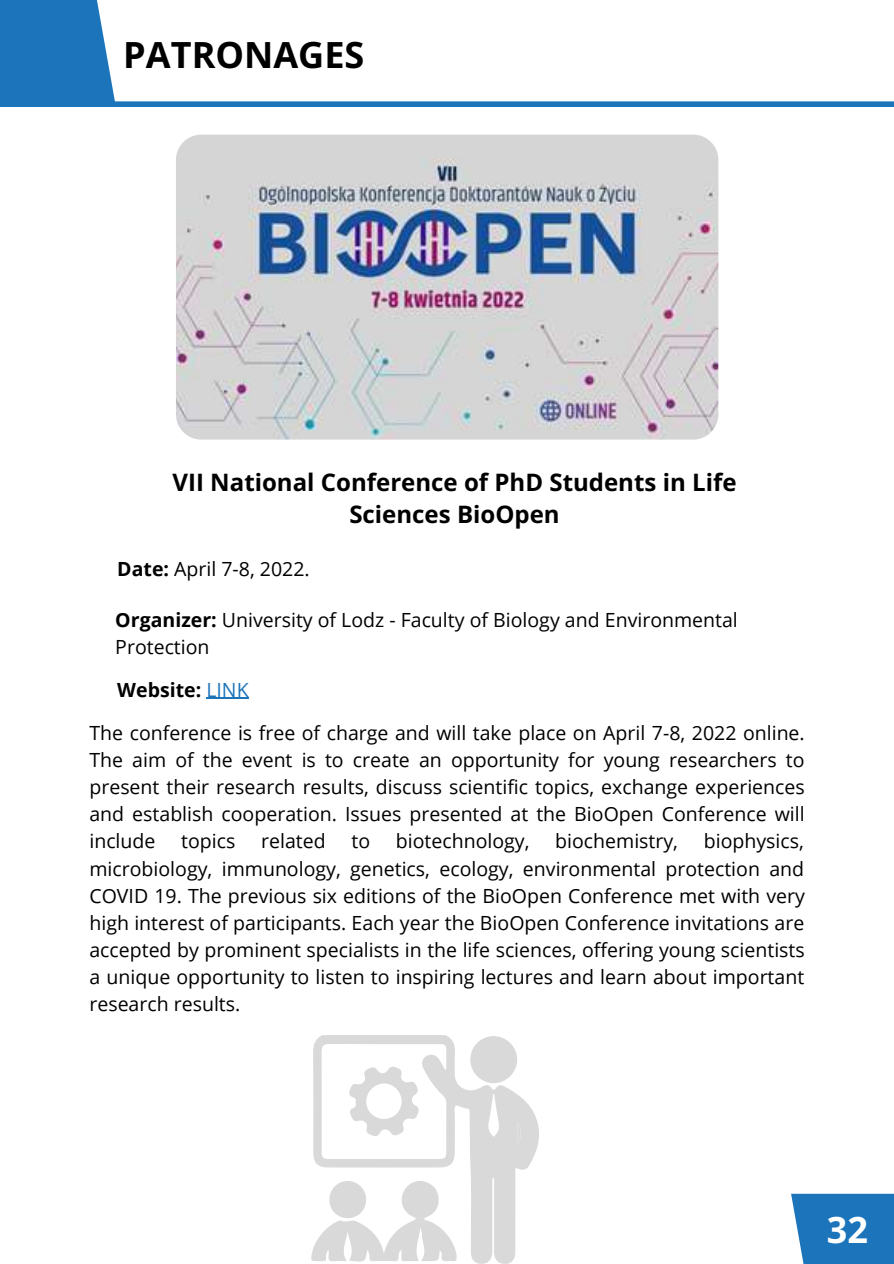
<style>
.page{position:relative;width:894px;height:1264px;background:#fff}
.page>*{position:absolute;margin:0;border:0;box-sizing:border-box;transform-origin:0 0}
.t1{font:700 36px "Open Sans";color:#000}
.t2{font:700 36px "Open Sans";color:#fff}
.t3{font:700 24px/32.7px "Open Sans";color:#000;text-align:center}
.t4{font:19.5px/27px "Open Sans";color:#000;text-align:justify}
.t5{font:700 19.5px "Open Sans";color:#000}
.s1{font-weight:700}
.s2{font-weight:400;color:#1c74bb}
</style>
<div class="page">
<svg style="left:791px;top:1193px;width:102px;height:70px;background:#2c7dbf"></svg>
<svg style="left:0;top:0;width:115px;height:101px;background:#2d7fc0"></svg>
<div style="left:0;top:101px;width:893px;height:6px;background:#1c74bb"></div>
<img style="left:176px;top:135px;width:542px;height:304px;border-radius:25px">
<svg style="left:313px;top:1035px;width:226px;height:228px"></svg>
<div style="left:470px;top:1036px;width:47px;height:47px;background:#d9d9d9;border-radius:50%"></div>
<svg style="left:311px;top:1179px;width:145px;height:83px"></svg>
<svg style="left:517px;top:1121px;width:5px;height:24px"></svg>
<svg style="left:348px;top:1065px;width:71px;height:72px"></svg>
<hr style="left:206px;top:697px;width:42px;height:1px;background:#1c74bb">
<h1 class="t1" style="left:123px;top:29px;width:242px">PATRONAGES</h1>
<p class="t3" style="left:172px;top:465px;width:565px">VII National Conference of PhD Students in Life<br>Sciences BioOpen</p>
<p class="t4" style="left:117px;top:555px;width:194px"><span class="s1">Date:</span> April 7-8, 2022.</p>
<p class="t4" style="left:115px;top:605px;width:624px"><span class="s1">Organizer:</span> University of Lodz - Faculty of Biology and Environmental<br>Protection</p>
<p class="t5" style="left:117px;top:675px;width:133px">Website: <span class="s2">LINK</span></p>
<p class="t4" style="left:89px;top:719px;width:716px">The conference is free of charge and will take place on April 7-8, 2022 online.<br>The aim of the event is to create an opportunity for young researchers to present their research results, discuss scientific topics, exchange experiences and establish cooperation. Issues presented at the BioOpen Conference will include</p>
<p class="t4" style="left:89px;top:827px;width:716px;text-indent:614px">biophysics, microbiology, immunology, genetics, ecology, environmental protection and COVID 19. The previous six editions of the BioOpen Conference met with very high interest of participants. Each year the BioOpen Conference invitations are accepted by prominent specialists in the life sciences, offering young scientists a unique opportunity to listen to inspiring lectures and learn about important research results.</p>
<p class="t4" style="left:181px;top:827px;width:56px">topics</p>
<p class="t4" style="left:261px;top:827px;width:66px">related</p>
<p class="t4" style="left:351px;top:827px;width:20px">to</p>
<p class="t4" style="left:396px;top:827px;width:135px">biotechnology,</p>
<p class="t4" style="left:555px;top:827px;width:124px">biochemistry,</p>
<h1 class="t2" style="left:826px;top:1204px;width:43px">32</h1>
</div>
